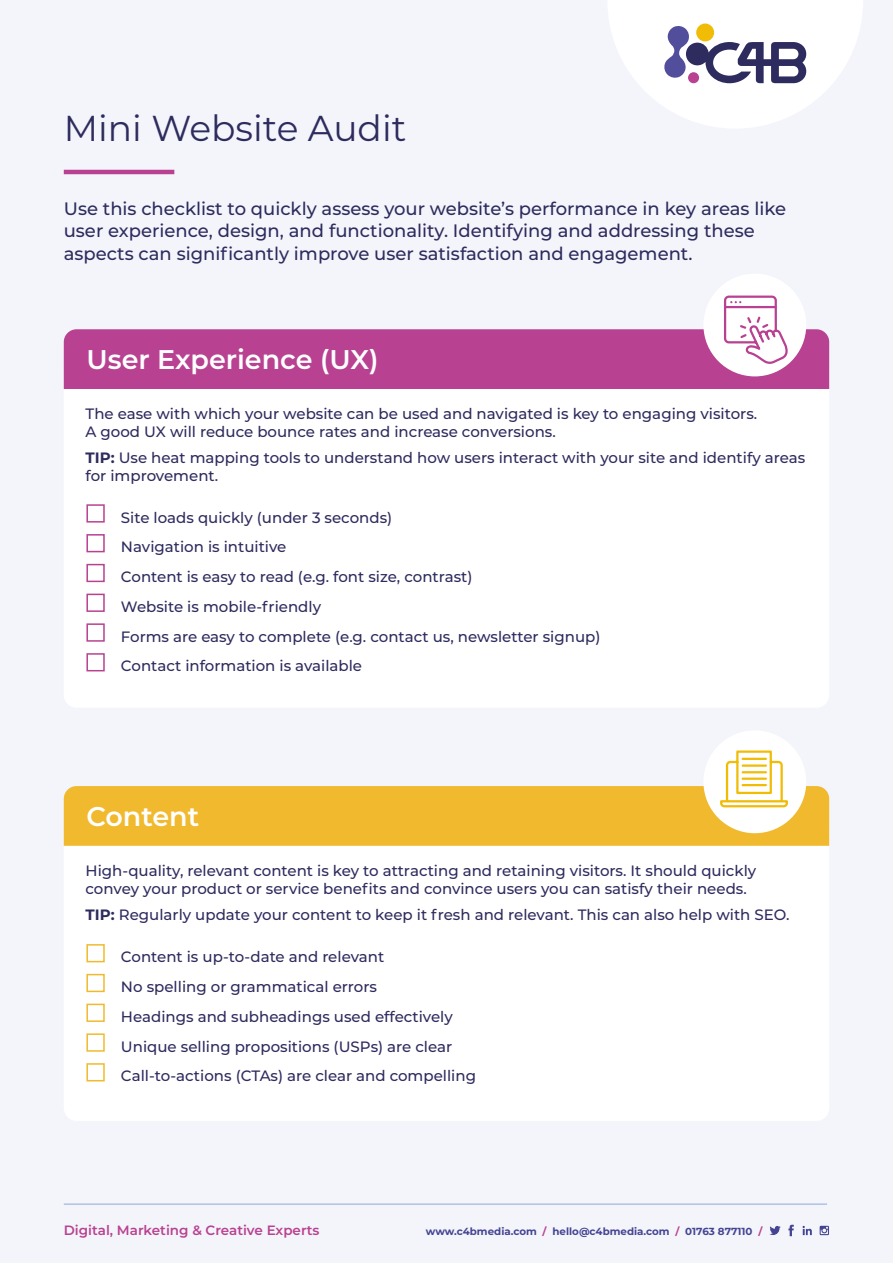
<style>
.page{position:relative;width:893px;height:1263px;background:#f3f5fa}
.page>*{position:absolute;margin:0;border:0;box-sizing:border-box;transform-origin:0 0}
.t1{font:36px "Montserrat";color:#2e2b5e}
.t2{font:600 27px "Montserrat";color:#fff}
.t3{font:500 18px/22.5px "Montserrat";color:#2e2b5e}
.t4{font:500 15px/29.7px "Montserrat";color:#2e2b5e}
.t5{font:600 13.5px "Montserrat";color:#b94191}
.t6{font:700 10.2px "Montserrat";color:#444493}
.s1{font-weight:700}
.s2{color:#b94191}
</style>
<div class="page">
<svg style="left:788px;top:1225px;width:6px;height:11px"></svg>
<svg style="left:803px;top:1226px;width:9px;height:9px"></svg>
<svg style="left:769px;top:1226px;width:12px;height:9px"></svg>
<svg style="left:820px;top:1226px;width:9px;height:9px"></svg>
<hr style="left:64px;top:170px;width:110px;height:4px;background:#b94191">
<hr style="left:64px;top:1203px;width:763px;height:2px;background:#b1c2e5">
<svg style="left:608px;top:0;width:255px;height:128px"></svg>
<div style="left:64px;top:359px;width:765px;height:349px;background:#fff;border-radius:13px"></div>
<div style="left:64px;top:329px;width:765px;height:60px;background:#b94191"></div>
<div style="left:703px;top:274px;width:103px;height:102px;background:#fff;border-radius:50%"></div>
<div style="left:86px;top:504px;width:19px;height:19px;background:#fff;border:2px solid #b84191"></div>
<div style="left:86px;top:534px;width:19px;height:18px;background:#fff;border:2px solid #b84191"></div>
<div style="left:86px;top:564px;width:19px;height:18px;background:#fff;border:2px solid #b84191"></div>
<div style="left:86px;top:594px;width:19px;height:18px;background:#fff;border:2px solid #b84191"></div>
<div style="left:86px;top:623px;width:19px;height:19px;background:#fff;border:2px solid #b84191"></div>
<div style="left:86px;top:653px;width:19px;height:18px;background:#fff;border:2px solid #b84191"></div>
<div style="left:64px;top:816px;width:765px;height:305px;background:#fff;border-radius:13px"></div>
<div style="left:64px;top:786px;width:765px;height:60px;background:#f1ba2e"></div>
<div style="left:703px;top:730px;width:103px;height:103px;background:#fff;border-radius:50%"></div>
<div style="left:86px;top:944px;width:19px;height:18px;background:#fff;border:2px solid #f1ba2e"></div>
<div style="left:86px;top:974px;width:19px;height:18px;background:#fff;border:2px solid #f1ba2e"></div>
<div style="left:86px;top:1004px;width:19px;height:18px;background:#fff;border:2px solid #f1ba2e"></div>
<div style="left:86px;top:1033px;width:19px;height:19px;background:#fff;border:2px solid #f1ba2e"></div>
<div style="left:86px;top:1063px;width:19px;height:18px;background:#fff;border:2px solid #f1ba2e"></div>
<svg style="left:723px;top:295px;width:66px;height:77px"></svg>
<svg style="left:720px;top:750px;width:68px;height:58px"></svg>
<h1 class="t1" style="left:64px;top:103px;width:344px">Mini Website Audit</h1>
<p class="t3" style="left:64px;top:196px;width:724px">Use this checklist to quickly assess your website’s performance in key areas like user experience, design, and functionality. Identifying and addressing these aspects can significantly improve user satisfaction and engagement.</p>
<h2 class="t2" style="left:86px;top:340px;width:294px">User Experience (UX)</h2>
<p class="t4" style="left:86px;top:404px;width:673px;line-height:18px">The ease with which your website can be used and navigated is key to engaging visitors.<br>A good UX will reduce bounce rates and increase conversions.</p>
<p class="t4" style="left:86px;top:448px;width:721px;line-height:18px"><span class="s1">TIP:</span> Use heat mapping tools to understand how users interact with your site and identify areas for improvement.</p>
<p class="t4" style="left:121px;top:502px;width:481px">Site loads quickly (under 3 seconds)<br>Navigation is intuitive<br>Content is easy to read (e.g. font size, contrast)<br>Website is mobile-friendly<br>Forms are easy to complete (e.g. contact us, newsletter signup)<br>Contact information is available</p>
<h2 class="t2" style="left:86px;top:797px;width:114px">Content</h2>
<p class="t4" style="left:86px;top:860px;width:672px;line-height:18px">High-quality, relevant content is key to attracting and retaining visitors. It should quickly convey your product or service benefits and convince users you can satisfy their needs.</p>
<p class="t4" style="left:86px;top:899px;width:705px"><span class="s1">TIP:</span> Regularly update your content to keep it fresh and relevant. This can also help with SEO.</p>
<p class="t4" style="left:121px;top:941px;width:357px">Content is up-to-date and relevant<br>No spelling or grammatical errors<br>Headings and subheadings used effectively Unique selling propositions (USPs) are clear Call-to-actions (CTAs) are clear and compelling</p>
<p class="t5" style="left:64px;top:1221px;width:257px">Digital, Marketing &amp; Creative Experts</p>
<p class="t6" style="left:426px;top:1224px;width:338px">www.c4bmedia.com <span class="s2">/</span> hello@c4bmedia.com <span class="s2">/</span> 01763 877110 <span class="s2">/</span></p>
</div>
